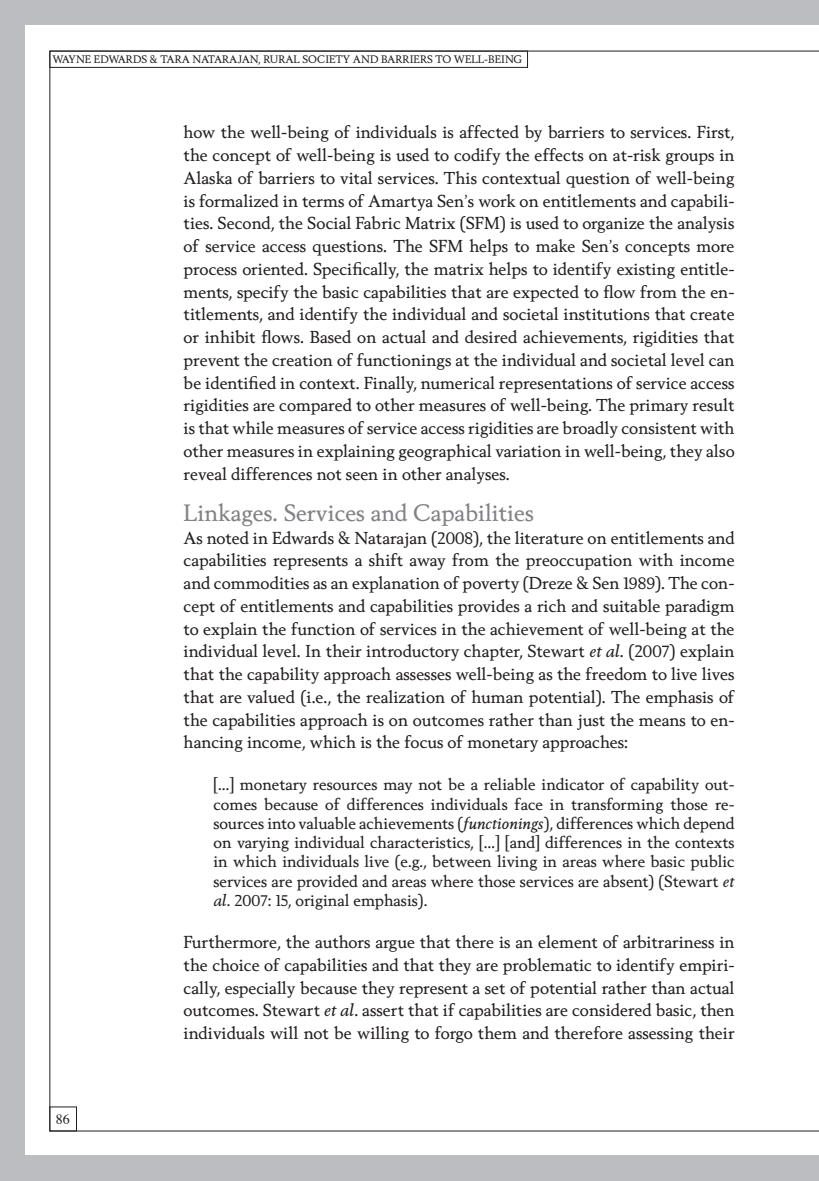
<style>
.page{position:relative;width:819px;height:1181px;background:#fff}
.page>*{position:absolute;margin:0;border:0;box-sizing:border-box;transform-origin:0 0}
.t1{font:22.75px "Berling Nova Text";color:#808285}
.t2{font:16.62px/22.8px "Berling Nova Text";color:#231f20;text-align:justify}
.t3{font:15.75px/19.2px "Berling Nova Text";color:#231f20;text-align:justify}
.t4{font:14px "Times";color:#231f20}
.t5{font:10.5px "Berling Nova Text";letter-spacing:-.02em;color:#231f20}
.s1{font-style:italic}
</style>
<div class="page">
<div style="left:0;top:0;width:25px;height:1181px;background:#bcbdc0"></div>
<div style="left:0;top:0;width:819px;height:25px;background:#bcbdc0"></div>
<div style="left:0;top:1155px;width:819px;height:26px;background:#bcbdc0"></div>
<div style="left:50px;top:51px;width:477px;height:17px;border:1px solid #231f20"></div>
<p class="t5" style="left:52px;top:53px;width:226px">WAYNE EDWARDS &amp; TARA NATARAJAN, Rural</p>
<p class="t5" style="left:302px;top:53px;width:14px">Society</p>
<p class="t5" style="left:353px;top:53px;width:10px">and</p>
<p class="t5" style="left:381px;top:53px;width:14px">Barriers</p>
<p class="t5" style="left:435px;top:53px;width:61px">to Well-being</p>
<p class="t4" style="left:56px;top:1105px;width:16px">86</p>
<p class="t2" style="left:184px;top:121px;width:552px">how the well-being of individuals is affected by barriers to services. First, the concept of well-being is used to codify the effects on at-risk groups in Alaska of barriers to vital services. This contextual question of well-being is formalized in terms of Amartya Sen’s work on entitlements and capabili&shy;ties. Second, the Social Fabric Matrix (SFM) is used to organize the analysis of service access questions. The SFM helps to make Sen’s concepts more process oriented. Specifically, the matrix helps to identify existing entitle&shy;ments, specify the basic capabilities that are expected to flow from the en&shy;titlements, and identify the individual and societal institutions that create or inhibit flows. Based on actual and desired achievements, rigidities that prevent the creation of functionings at the individual and societal level can be identified in context. Finally, numerical representations of service access rigidities are compared to other measures of well-being. The primary result is that while measures of service access rigidities are broadly consistent with other measures in explaining geographical variation in well-being, they also reveal differences not seen in other analyses.</p>
<h1 class="t1" style="left:184px;top:498px;width:351px">Linkages. Services and Capabilities</h1>
<p class="t2" style="left:184px;top:526px;width:552px">As noted in Edwards &amp; Natarajan (2008), the literature on entitlements and capabilities represents a shift away from the preoccupation with income and commodities as an explanation of poverty (Dreze &amp; Sen 1989). The con&shy;cept of entitlements and capabilities provides a rich and suitable paradigm to explain the function of services in the achievement of well-being at the individual level. In their introductory chapter, Stewart <span class="s1">et al</span>. (2007) explain that the capability approach assesses well-being as the freedom to live lives that are valued (i.e., the realization of human potential). The emphasis of the capabilities approach is on outcomes rather than just the means to en&shy;hancing income, which is the focus of monetary approaches:</p>
<p class="t3" style="left:213px;top:775px;width:522px">[…] monetary resources may not be a reliable indicator of capability out&shy;comes because of differences individuals face in transforming those re&shy;sources into valuable achievements (<span class="s1">functionings</span>), differences which depend on varying individual characteristics, […] [and] differences in the contexts in which individuals live (e.g., between living in areas where basic public services are provided and areas where those services are absent) (Stewart <span class="s1">et al</span>. 2007: 15, original emphasis).</p>
<p class="t2" style="left:184px;top:930px;width:552px">Furthermore, the authors argue that there is an element of arbitrariness in the choice of capabilities and that they are problematic to identify empiri&shy;cally, especially because they represent a set of potential rather than actual outcomes. Stewart <span class="s1">et al</span>. assert that if capabilities are considered basic, then individuals will not be willing to forgo them and therefore assessing their</p>
</div>
